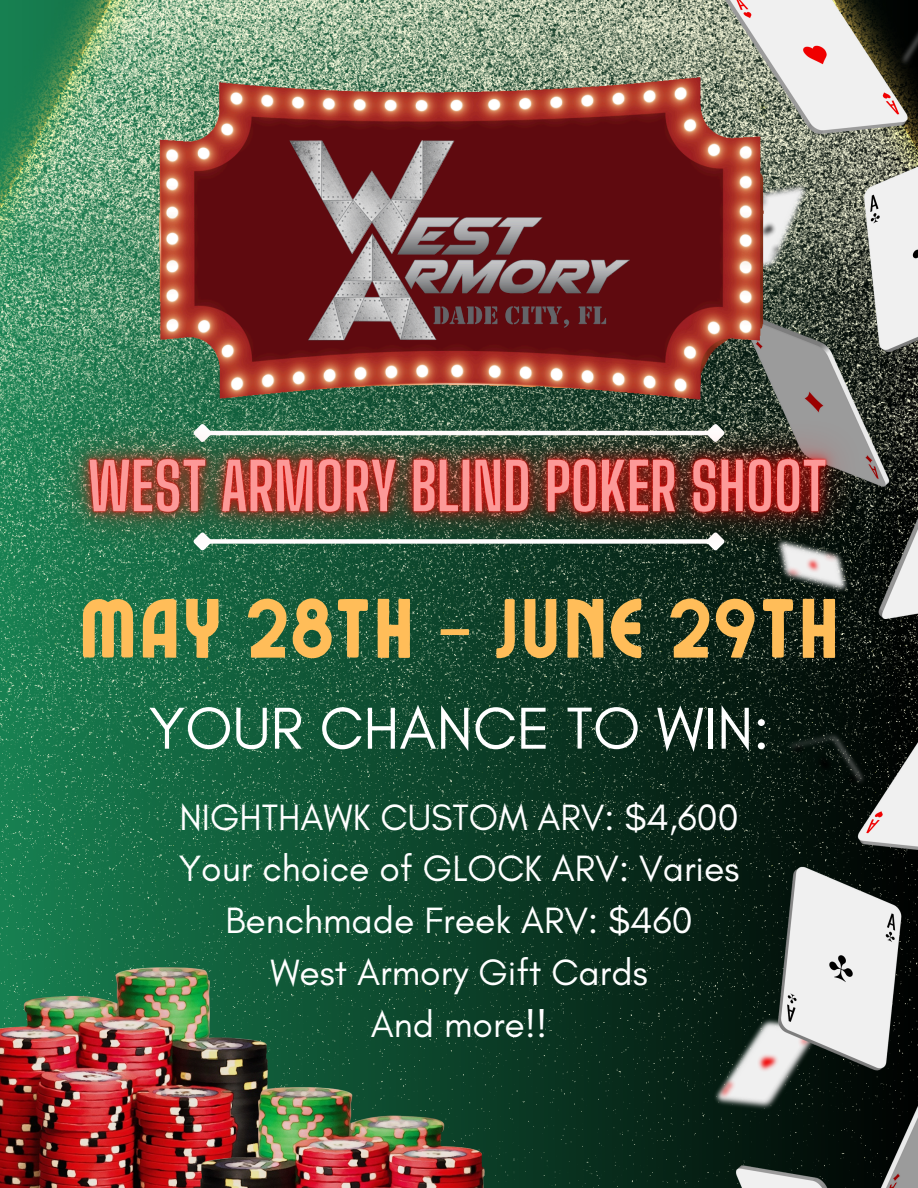
<style>
.page{position:relative;width:918px;height:1188px;background:#fff}
.page>*{position:absolute;margin:0;border:0;box-sizing:border-box;transform-origin:0 0}
.t1{font:83.7px "Ayr Lucidity Condensed";color:#ffbd59}
.t2{font:60.3px "Glacial Indifference";color:#fff}
.t3{font:37.35px "Glacial Indifference";color:#fff}
</style>
<div class="page">
<img style="left:0;top:0;width:918px;height:1188px">
<img style="left:725px;top:0;width:193px;height:619px">
<img style="left:133px;top:0;width:652px;height:375px">
<img style="left:275px;top:128px;width:367px;height:225px">
<img style="left:0;top:892px;width:326px;height:296px">
<img style="left:142px;top:1011px;width:404px;height:177px">
<img style="left:712px;top:699px;width:206px;height:489px">
<img style="left:14px;top:375px;width:886px;height:223px">
<p class="t1" style="left:77px;top:574px;width:765px">MAY 28TH - JUNE 29TH</p>
<p class="t2" style="left:149px;top:691px;width:622px">YOUR CHANCE TO WIN:</p>
<p class="t3" style="left:179px;top:794px;width:561px">NIGHTHAWK CUSTOM ARV: $4,600</p>
<p class="t3" style="left:179px;top:846px;width:562px">Your choice of GLOCK ARV: Varies</p>
<p class="t3" style="left:225px;top:898px;width:469px">Benchmade Freek ARV: $460</p>
<p class="t3" style="left:270px;top:949px;width:379px">West Armory Gift Cards</p>
<p class="t3" style="left:371px;top:1001px;width:178px">And more!!</p>
</div>
